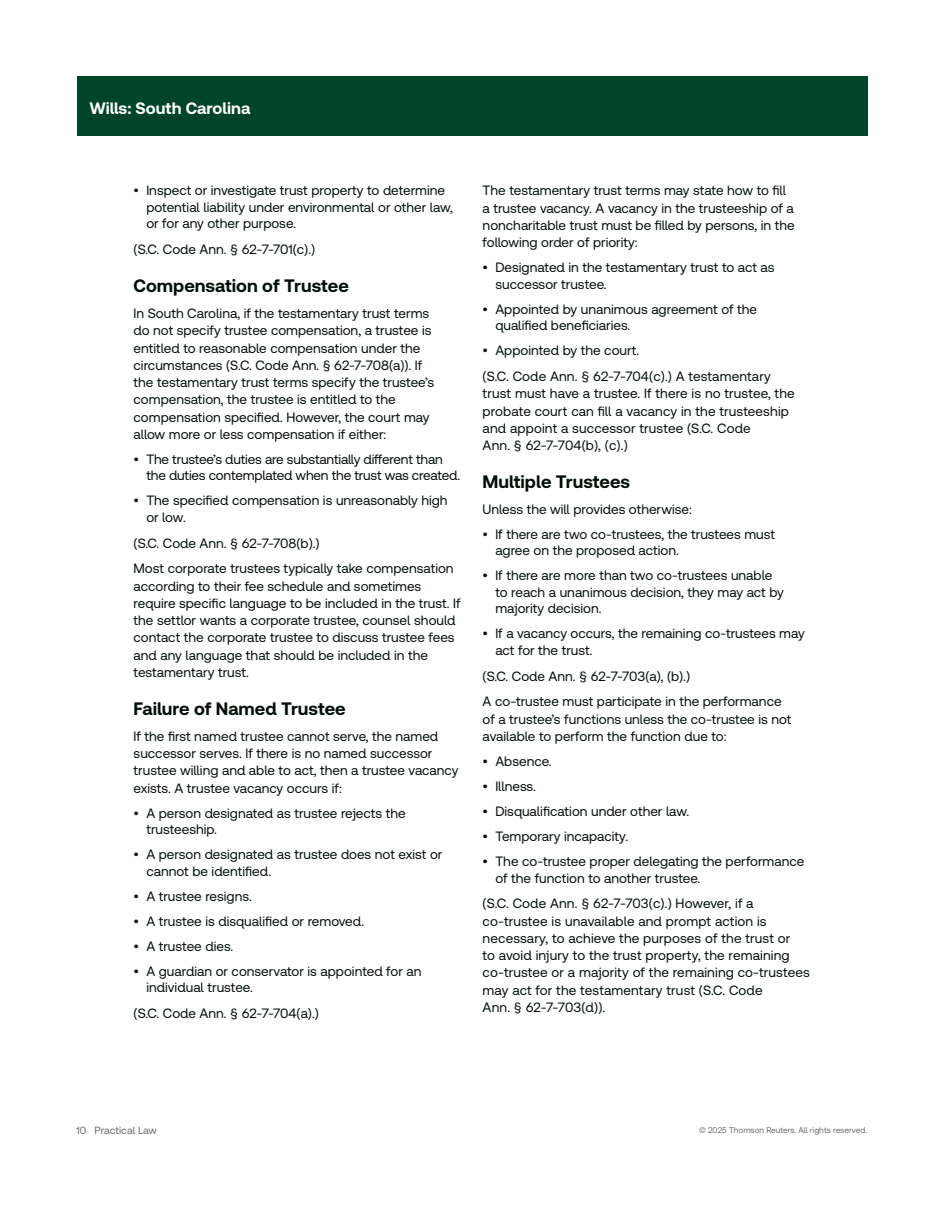
<style>
.page{position:relative;width:944px;height:1214px;background:#fff}
.page>*{position:absolute;margin:0;border:0;box-sizing:border-box;transform-origin:0 0}
.t1{font:700 18px "Clario";color:#020f06}
.t2{font:700 16.5px "Clario";color:#fff}
.t3{font:13.5px/17.2px "Clario";color:#020f06}
.t4{font:10.5px "Clario";color:#676d66}
.t5{font:8.25px "Clario";color:#676d66}
</style>
<div class="page">
<div style="left:77px;top:77px;width:790px;height:59px;background:#004529"></div>
<p class="t2" style="left:89px;top:98px;width:162px">Wills: South Carolina</p>
<p class="t3" style="left:146px;top:182px;width:308px;line-height:16.5px;text-indent:-13px">• Inspect or investigate trust property to determine potential liability under environmental or other law, or for any other purpose.</p>
<p class="t3" style="left:134px;top:240px;width:183px">(S.C. Code Ann. § 62-7-701(c).)</p>
<h1 class="t1" style="left:134px;top:274px;width:217px">Compensation of Trustee</h1>
<p class="t3" style="left:134px;top:304px;width:302px">In South Carolina, if the testamentary trust terms do not specify trustee compensation, a trustee is entitled to reasonable compensation under the circumstances (S.C. Code Ann. § 62-7-708(a)). If the testamentary trust terms specify the trustee’s compensation, the trustee is entitled to the compensation specified. However, the court may allow more or less compensation if either:</p>
<p class="t3" style="left:146px;top:450px;width:315px;line-height:16.5px;text-indent:-13px">• The trustee’s duties are substantially different than the duties contemplated when the trust was created.</p>
<p class="t3" style="left:146px;top:492px;width:303px;line-height:16.5px;text-indent:-13px">• The specified compensation is unreasonably high or low.</p>
<p class="t3" style="left:134px;top:529px;width:321px;line-height:25.8px">(S.C. Code Ann. § 62-7-708(b).)<br>Most corporate trustees typically take compensation</p>
<p class="t3" style="left:134px;top:577px;width:328px">according to their fee schedule and sometimes require specific language to be included in the trust. If the settlor wants a corporate trustee, counsel should contact the corporate trustee to discuss trustee fees and any language that should be included in the testamentary trust.</p>
<h1 class="t1" style="left:134px;top:697px;width:213px">Failure of Named Trustee</h1>
<p class="t3" style="left:134px;top:727px;width:326px">If the first named trustee cannot serve, the named successor serves. If there is no named successor trustee willing and able to act, then a trustee vacancy exists. A trustee vacancy occurs if:</p>
<p class="t3" style="left:146px;top:804px;width:261px;line-height:16.5px;text-indent:-13px">• A person designated as trustee rejects the trusteeship.</p>
<p class="t3" style="left:146px;top:845px;width:297px;line-height:16.5px;text-indent:-13px">• A person designated as trustee does not exist or cannot be identified.</p>
<p class="t3" style="left:134px;top:886px;width:120px">• A trustee resigns.</p>
<p class="t3" style="left:134px;top:911px;width:232px">• A trustee is disqualified or removed.</p>
<p class="t3" style="left:134px;top:936px;width:101px">• A trustee dies.</p>
<p class="t3" style="left:146px;top:962px;width:276px;line-height:16.5px;text-indent:-13px">• A guardian or conservator is appointed for an individual trustee.</p>
<p class="t3" style="left:134px;top:1004px;width:187px">(S.C. Code Ann. § 62-7-704(a).)</p>
<p class="t3" style="left:482px;top:182px;width:313px">The testamentary trust terms may state how to fill a trustee vacancy. A vacancy in the trusteeship of a noncharitable trust must be filled by persons, in the following order of priority:</p>
<p class="t3" style="left:495px;top:259px;width:281px;line-height:16.5px;text-indent:-13px">• Designated in the testamentary trust to act as successor trustee.</p>
<p class="t3" style="left:495px;top:300px;width:263px;line-height:16.5px;text-indent:-13px">• Appointed by unanimous agreement of the qualified beneficiaries.</p>
<p class="t3" style="left:482px;top:337px;width:290px;line-height:25.8px">• Appointed by the court.<br>(S.C. Code Ann. § 62-7-704(c).) A testamentary</p>
<p class="t3" style="left:482px;top:384px;width:313px">trust must have a trustee. If there is no trustee, the probate court can fill a vacancy in the trusteeship and appoint a successor trustee (S.C. Code<br>Ann. § 62-7-704(b), (c).)</p>
<h1 class="t1" style="left:482px;top:470px;width:149px">Multiple Trustees</h1>
<p class="t3" style="left:482px;top:500px;width:211px">Unless the will provides otherwise:</p>
<p class="t3" style="left:495px;top:525px;width:281px;line-height:16.5px;text-indent:-13px">• If there are two co-trustees, the trustees must agree on the proposed action.</p>
<p class="t3" style="left:495px;top:567px;width:290px;line-height:16.5px;text-indent:-13px">• If there are more than two co-trustees unable to reach a unanimous decision, they may act by majority decision.</p>
<p class="t3" style="left:495px;top:625px;width:311px;line-height:16.5px;text-indent:-13px">• If a vacancy occurs, the remaining co-trustees may act for the trust.</p>
<p class="t3" style="left:482px;top:662px;width:300px;line-height:25.8px">(S.C. Code Ann. § 62-7-703(a), (b).)<br>A co-trustee must participate in the performance</p>
<p class="t3" style="left:482px;top:710px;width:310px">of a trustee’s functions unless the co-trustee is not available to perform the function due to:</p>
<p class="t3" style="left:482px;top:752px;width:71px">• Absence.</p>
<p class="t3" style="left:482px;top:777px;width:55px">• Illness.</p>
<p class="t3" style="left:482px;top:802px;width:208px">• Disqualification under other law.</p>
<p class="t3" style="left:482px;top:827px;width:147px">• Temporary incapacity.</p>
<p class="t3" style="left:495px;top:852px;width:310px;line-height:16.5px;text-indent:-13px">• The co-trustee proper delegating the performance of the function to another trustee.</p>
<p class="t3" style="left:482px;top:894px;width:329px">(S.C. Code Ann. § 62-7-703(c).) However, if a co-trustee is unavailable and prompt action is necessary, to achieve the purposes of the trust or<br>to avoid injury to the trust property, the remaining co-trustee or a majority of the remaining co-trustees may act for the testamentary trust (S.C. Code<br>Ann. § 62-7-703(d)).</p>
<p class="t4" style="left:77px;top:1124px;width:82px">10 Practical Law</p>
<p class="t5" style="left:699px;top:1124px;width:170px">© 2025 Thomson Reuters. All rights reserved.</p>
</div>
